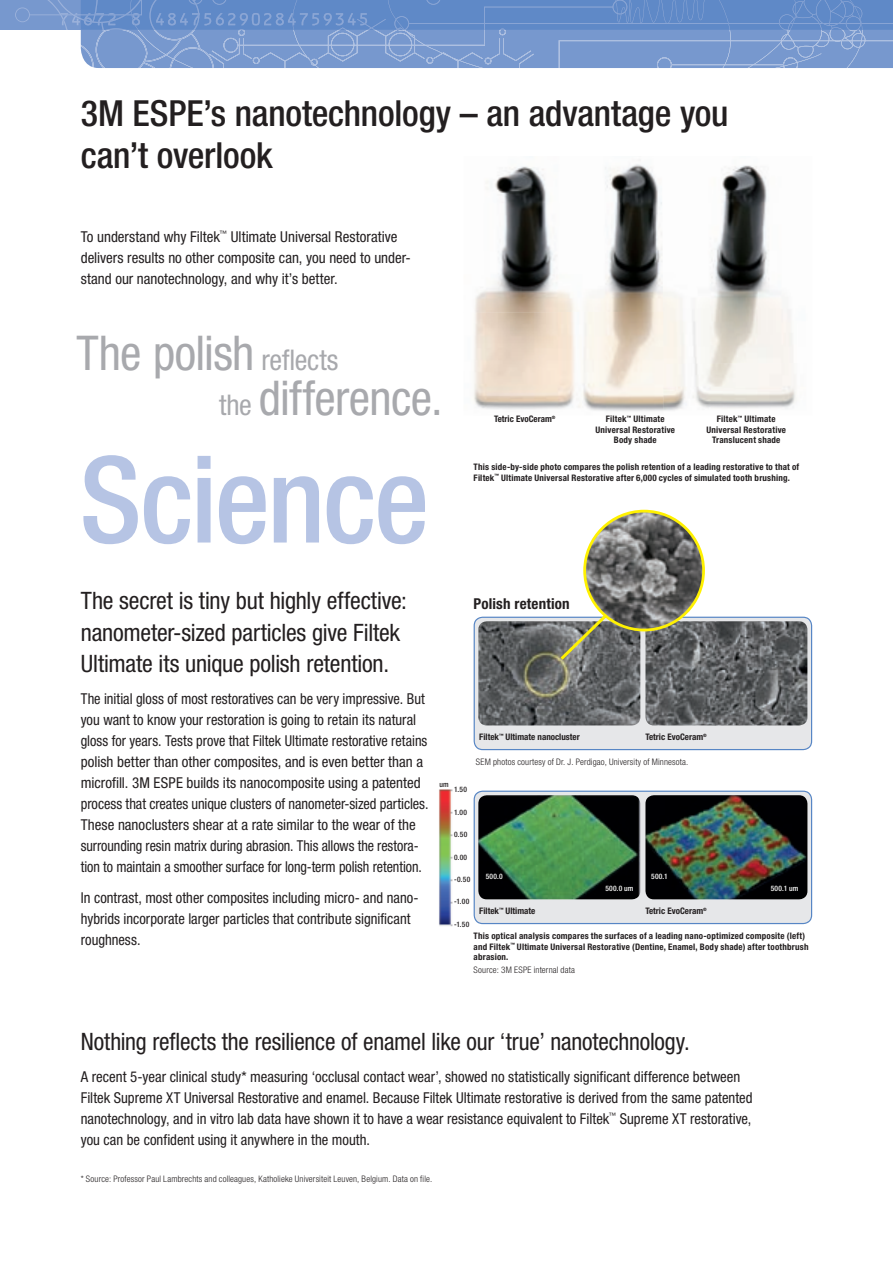
<style>
.page{position:relative;width:893px;height:1263px;background:#fff}
.page>*{position:absolute;margin:0;border:0;box-sizing:border-box;transform-origin:0 0}
.t1{font:500 condensed 120px "Helvetica Neue LT Pro";letter-spacing:-.02em;color:#b6c4e4}
.t2{font:condensed 48px/45px "Helvetica Neue LT Pro";letter-spacing:-.015em;color:#a8a9ad}
.t3{font:500 condensed 36px/42px "Helvetica Neue LT Pro";letter-spacing:-.005em;color:#231f20}
.t4{font:condensed 24px/31.5px "Helvetica Neue LT Pro";letter-spacing:-.01em;color:#231f20}
.t5{font:condensed 15px/21px "Helvetica Neue LT Pro";color:#231f20}
.t6{font:condensed 15px/21px "Helvetica Neue LT Pro";color:#231f20;scale:.96 1}
.t7{font:700 condensed 15px "Helvetica Neue LT Pro";letter-spacing:.01em;color:#231f20}
.t8{font:700 condensed 9px/10.5px "Helvetica Neue LT Pro";letter-spacing:.02em;color:#231f20}
.t9{font:300 condensed 9px "Helvetica Neue LT Pro";letter-spacing:.015em;color:#231f20}
.t10{font:700 condensed 9px "Helvetica Neue LT Pro";color:#231f20}
.t11{font:500 condensed 7.5px "Helvetica Neue LT Pro";letter-spacing:.035em;color:#231f20}
.t12{font:500 condensed 7.5px "Helvetica Neue LT Pro";letter-spacing:.035em;color:#fff}
.s1{font-size:28.5px}
</style>
<div class="page">
<img style="left:475px;top:160px;width:187px;height:151px">
<img style="left:662px;top:165px;width:134px;height:246px">
<img style="left:473px;top:311px;width:191px;height:100px">
<svg style="left:474px;top:791px;width:338px;height:133px"></svg>
<img style="left:645px;top:795px;width:162px;height:104px">
<img style="left:478px;top:795px;width:162px;height:104px">
<svg style="left:474px;top:510px;width:338px;height:240px"></svg>
<img style="left:439px;top:789px;width:14px;height:138px">
<svg style="left:15px;top:0;width:878px;height:68px"></svg>
<h3 class="t3" style="left:81px;top:92px;width:649px">3M ESPE’s nanotechnology – an advantage you can’t overlook</h3>
<p class="t5" style="left:81px;top:226px;width:331px">To understand why Filtek<sup>™</sup> Ultimate Universal Restorative delivers results no other composite can, you need to under&shy;stand our nanotechnology, and why it’s better.</p>
<h2 class="t2" style="left:219px;top:330px;width:225px;text-indent:-143px">The polish <span class="s1">reflects<br>the</span> difference.</h2>
<h1 class="t1" style="left:79px;top:428px;width:351px">Science</h1>
<p class="t10" style="left:494px;top:414px;width:63px">Tetric EvoCeram<sup>®</sup></p>
<p class="t8" style="left:595px;top:414px;width:81px;text-align:center">Filtek<sup>™</sup> Ultimate<br>Universal Restorative<br>Body shade</p>
<p class="t8" style="left:706px;top:414px;width:81px;text-align:center">Filtek<sup>™</sup> Ultimate<br>Universal Restorative<br>Translucent shade</p>
<p class="t8" style="left:474px;top:462px;width:327px">This side-by-side photo compares the polish retention of a leading restorative to that of<br>Filtek<sup>™</sup> Ultimate Universal Restorative after 6,000 cycles of simulated tooth brushing.</p>
<h3 class="t4" style="left:81px;top:585px;width:328px">The secret is tiny but highly effective: nanometer-sized particles give Filtek<br>Ultimate its unique polish retention.</h3>
<p class="t6" style="left:81px;top:688px;width:364px">The initial gloss of most restoratives can be very impressive. But you want to know your restoration is going to retain its natural gloss for years. Tests prove that Filtek Ultimate restorative retains polish better than other composites, and is even better than a microfill. 3M ESPE builds its nanocomposite using a patented process that creates unique clusters of nanometer-sized particles.<br>These nanoclusters shear at a rate similar to the wear of the surrounding resin matrix during abrasion. This allows the restora&shy;tion to maintain a smoother surface for long-term polish retention.</p>
<p class="t5" style="left:81px;top:887px;width:339px">In contrast, most other composites including micro- and nano&shy;hybrids incorporate larger particles that contribute significant roughness.</p>
<p class="t7" style="left:474px;top:595px;width:98px">Polish retention</p>
<p class="t10" style="left:479px;top:732px;width:102px">Filtek<sup>™</sup> Ultimate nanocluster</p>
<p class="t10" style="left:645px;top:732px;width:63px">Tetric EvoCeram<sup>®</sup></p>
<p class="t11" style="left:439px;top:779px;width:11px">um</p>
<p class="t11" style="left:454px;top:785px;width:14px">1.50</p>
<p class="t11" style="left:454px;top:808px;width:14px">1.00</p>
<p class="t11" style="left:454px;top:830px;width:15px">0.50</p>
<p class="t9" style="left:476px;top:757px;width:214px">SEM photos courtesy of Dr. J. Perdigao, University of Minnesota.</p>
<p class="t11" style="left:454px;top:853px;width:15px">0.00</p>
<p class="t11" style="left:454px;top:874px;width:18px">-0.50</p>
<p class="t11" style="left:454px;top:897px;width:17px">-1.00</p>
<p class="t11" style="left:454px;top:919px;width:17px">-1.50</p>
<p class="t12" style="left:486px;top:871px;width:19px">500.0</p>
<p class="t12" style="left:651px;top:871px;width:18px">500.1</p>
<p class="t12" style="left:605px;top:883px;width:30px">500.0 um</p>
<p class="t12" style="left:771px;top:883px;width:29px">500.1 um</p>
<p class="t10" style="left:645px;top:906px;width:63px">Tetric EvoCeram<sup>®</sup></p>
<p class="t10" style="left:479px;top:906px;width:58px">Filtek<sup>™</sup> Ultimate</p>
<p class="t8" style="left:474px;top:931px;width:336px">This optical analysis compares the surfaces of a leading nano-optimized composite (left) and Filtek<sup>™</sup> Ultimate Universal Restorative (Dentine, Enamel, Body shade) after toothbrush abrasion.</p>
<p class="t9" style="left:474px;top:964px;width:103px">Source: 3M ESPE internal data</p>
<h3 class="t4" style="left:81px;top:1026px;width:610px">Nothing reflects the resilience of enamel like our ‘true’ nanotechnology.</h3>
<p class="t5" style="left:81px;top:1066px;width:673px">A recent 5-year clinical study* measuring ‘occlusal contact wear’, showed no statistically significant difference between Filtek Supreme XT Universal Restorative and enamel. Because Filtek Ultimate restorative is derived from the same patented nanotechnology, and in vitro lab data have shown it to have a wear resistance equivalent to Filtek<sup>™</sup> Supreme XT restorative, you can be confident using it anywhere in the mouth.</p>
<p class="t9" style="left:81px;top:1174px;width:353px">* Source: Professor Paul Lambrechts and colleagues, Katholieke Universiteit Leuven, Belgium. Data on file.</p>
</div>
